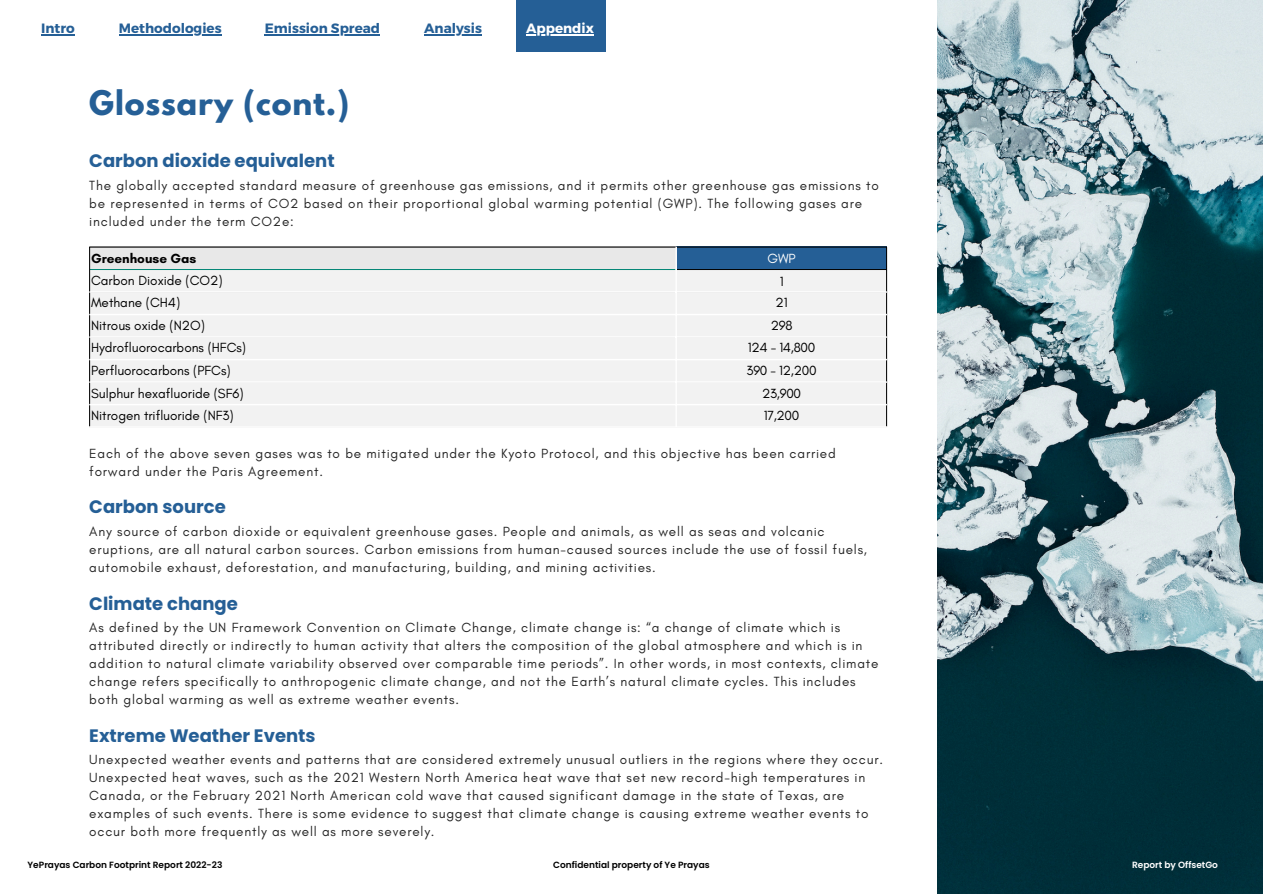
<style>
.page{position:relative;width:1263px;height:894px;background:#fff}
.page>*{position:absolute;margin:0;border:0;box-sizing:border-box;transform-origin:0 0}
.t1{font:700 30px "League Spartan";letter-spacing:.03em;color:#255f96}
.t2{font:700 18px "Poppins";color:#255f96}
.t3{font:13.5px/18px "Glacial Indifference";letter-spacing:.06em;color:#252525}
.t4{font:13.5px "Glacial Indifference";color:#000}
.t5{font:700 13.5px "Montserrat";color:#255f96}
.t6{font:700 13.5px "Glacial Indifference";color:#000}
.t7{font:700 13.5px "Montserrat";color:#fff}
.t8{font:13.5px "Glacial Indifference";color:#fff}
.t9{font:600 9px "Poppins";color:#000}
.t10{font:600 9px "Poppins";color:#fff}
</style>
<div class="page">
<div style="left:89px;top:247px;width:587px;height:23px;background:#e8e8e8"></div>
<div style="left:676px;top:247px;width:211px;height:23px;background:#255f96"></div>
<div style="left:90px;top:270px;width:796px;height:156px;background:#f2f2f2"></div>
<hr style="left:90px;top:269px;width:585px;height:1px;background:#008575">
<hr style="left:89px;top:247px;width:1px;height:179px;background:#000">
<hr style="left:886px;top:247px;width:1px;height:179px;background:#000">
<hr style="left:89px;top:246px;width:798px;height:1px;background:#000">
<hr style="left:677px;top:269px;width:210px;height:1px;background:#000">
<hr style="left:675px;top:246px;width:2px;height:180px;background:#fff">
<hr style="left:89px;top:291px;width:798px;height:2px;background:#fff">
<hr style="left:89px;top:314px;width:798px;height:1px;background:#fff">
<hr style="left:89px;top:336px;width:798px;height:2px;background:#fff">
<hr style="left:89px;top:359px;width:798px;height:1px;background:#fff">
<hr style="left:89px;top:381px;width:798px;height:2px;background:#fff">
<hr style="left:89px;top:404px;width:798px;height:1px;background:#fff">
<img style="left:937px;top:0;width:325px;height:893px">
<div style="left:516px;top:0;width:90px;height:51px;background:#255f96"></div>
<hr style="left:41px;top:35px;width:34px;height:1px;background:#255f96">
<hr style="left:119px;top:35px;width:103px;height:1px;background:#255f96">
<hr style="left:265px;top:35px;width:115px;height:1px;background:#255f96">
<hr style="left:424px;top:35px;width:58px;height:1px;background:#255f96">
<hr style="left:526px;top:35px;width:68px;height:1px;background:#fff">
<p class="t5" style="left:41px;top:20px;width:35px">Intro</p>
<h4 class="t5" style="left:119px;top:20px;width:104px">Methodologies</h4>
<p class="t5" style="left:265px;top:20px;width:117px">Emission Spread</p>
<p class="t5" style="left:424px;top:20px;width:59px">Analysis</p>
<p class="t7" style="left:526px;top:20px;width:69px">Appendix</p>
<p class="t1" style="left:89px;top:87px;width:262px">Glossary (cont.)</p>
<p class="t2" style="left:89px;top:148px;width:247px">Carbon dioxide equivalent</p>
<p class="t3" style="left:89px;top:176px;width:791px">The globally accepted standard measure of greenhouse gas emissions, and it permits other greenhouse gas emissions to be represented in terms of CO2 based on their proportional global warming potential (GWP). The following gases are included under the term CO2e:</p>
<h3 class="t6" style="left:91px;top:250px;width:107px">Greenhouse Gas</h3>
<h3 class="t8" style="left:767px;top:250px;width:30px">GWP</h3>
<h3 class="t4" style="left:91px;top:272px;width:133px">Carbon Dioxide (CO2)</h3>
<h3 class="t4" style="left:780px;top:273px;width:5px">1</h3>
<h3 class="t4" style="left:91px;top:294px;width:91px">Methane (CH4)</h3>
<h1 class="t4" style="left:776px;top:294px;width:13px">21</h1>
<p class="t4" style="left:91px;top:317px;width:115px">Nitrous oxide (N2O)</p>
<h4 class="t4" style="left:771px;top:317px;width:23px">298</h4>
<p class="t4" style="left:91px;top:339px;width:157px">Hydrofluorocarbons (HFCs)</p>
<p class="t4" style="left:748px;top:339px;width:69px">124 - 14,800</p>
<p class="t4" style="left:91px;top:362px;width:141px">Perfluorocarbons (PFCs)</p>
<p class="t4" style="left:747px;top:362px;width:72px">390 - 12,200</p>
<p class="t4" style="left:91px;top:384px;width:154px">Sulphur hexafluoride (SF6)</p>
<p class="t4" style="left:762px;top:384px;width:41px">23,900</p>
<p class="t4" style="left:91px;top:407px;width:144px">Nitrogen trifluoride (NF3)</p>
<p class="t4" style="left:764px;top:407px;width:37px">17,200</p>
<p class="t3" style="left:89px;top:444px;width:748px">Each of the above seven gases was to be mitigated under the Kyoto Protocol, and this objective has been carried forward under the Paris Agreement.</p>
<p class="t2" style="left:89px;top:494px;width:138px">Carbon source</p>
<h4 class="t3" style="left:89px;top:522px;width:779px">Any source of carbon dioxide or equivalent greenhouse gases. People and animals, as well as seas and volcanic eruptions, are all natural carbon sources. Carbon emissions from human-caused sources include the use of fossil fuels, automobile exhaust, deforestation, and manufacturing, building, and mining activities.</h4>
<p class="t2" style="left:89px;top:590px;width:150px">Climate change</p>
<p class="t3" style="left:89px;top:618px;width:791px">As defined by the UN Framework Convention on Climate Change, climate change is: “a change of climate which is attributed directly or indirectly to human activity that alters the composition of the global atmosphere and which is in addition to natural climate variability observed over comparable time periods”. In other words, in most contexts, climate change refers specifically to anthropogenic climate change, and not the Earth’s natural climate cycles. This includes both global warming as well as extreme weather events.</p>
<p class="t2" style="left:89px;top:722px;width:228px">Extreme Weather Events</p>
<h4 class="t3" style="left:89px;top:750px;width:795px">Unexpected weather events and patterns that are considered extremely unusual outliers in the regions where they occur.<br>Unexpected heat waves, such as the 2021 Western North America heat wave that set new record-high temperatures in Canada, or the February 2021 North American cold wave that caused significant damage in the state of Texas, are examples of such events. There is some evidence to suggest that climate change is causing extreme weather events to occur both more frequently as well as more severely.</h4>
<p class="t9" style="left:553px;top:858px;width:158px">Confidential property of Ye Prayas</p>
<h4 class="t10" style="left:1132px;top:858px;width:88px">Report by OffsetGo</h4>
<p class="t9" style="left:28px;top:858px;width:196px">YePrayas Carbon Footprint Report 2022-23</p>
</div>
